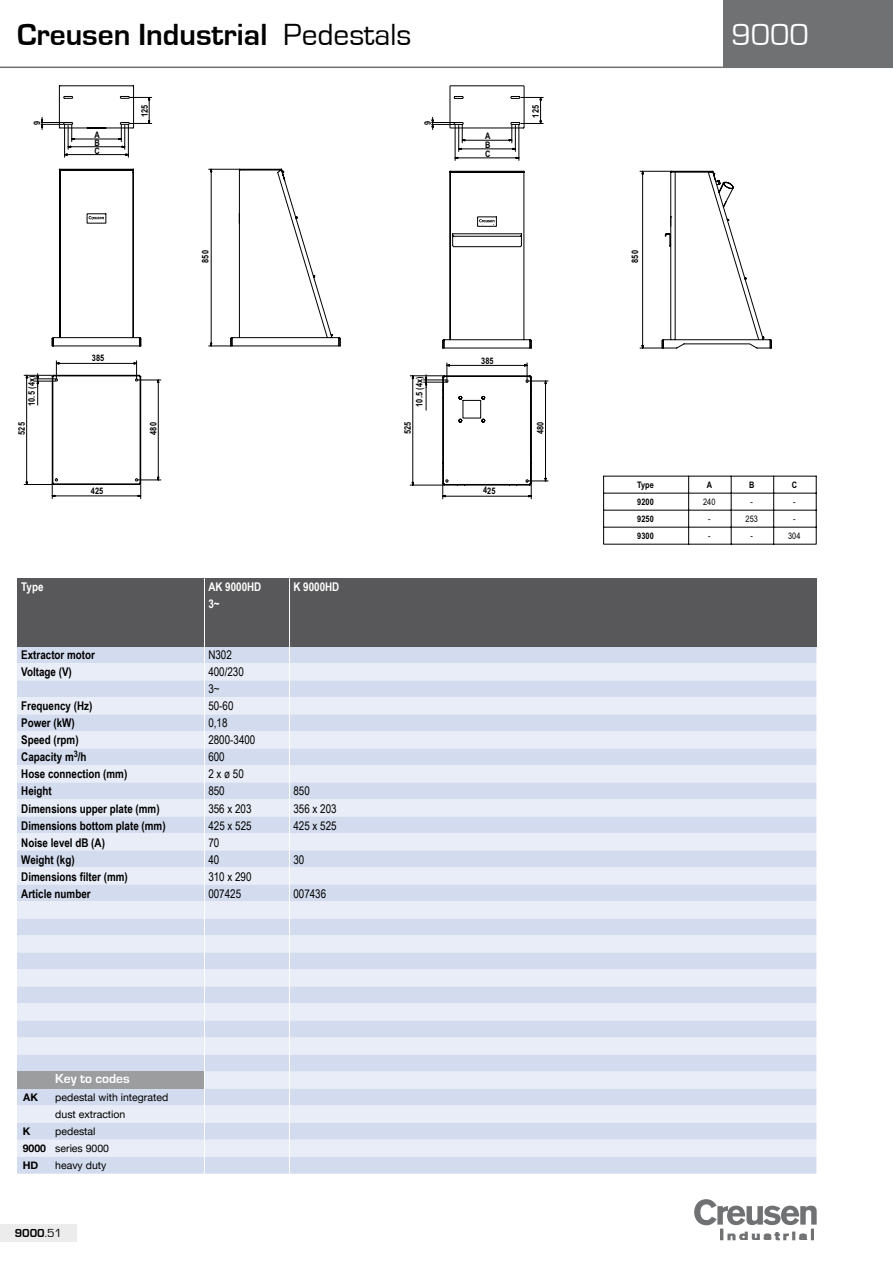
<style>
.page{position:relative;width:893px;height:1263px;background:#fff}
.page>*{position:absolute;margin:0;border:0;box-sizing:border-box;transform-origin:0 0}
.t1{font:700 31.5px "Eurostile";color:#000}
.t2{font:31.5px "Eurostile";color:#fff}
.t3{font:700 13.5px "Eurostile";color:#fff}
.t4{font:700 12px "Arial Narrow";color:#000}
.t5{font:12px/17px "Arial Narrow";color:#000}
.t6{font:700 12px "Arial Narrow";color:#fff}
.t7{font:700 12px "Eurostile";color:#000}
.t8{font:10.5px/17px "Helvetica Neue";color:#000}
.t9{font:700 10.5px "Helvetica Neue";color:#000}
.t10{font:700 9px/7.8px "Arial Narrow";letter-spacing:.01em;color:#000;text-align:justify}
.t11{font:9px/17px "Arial Narrow";letter-spacing:.01em;color:#000}
.s1{font-weight:400}
.s2{font-weight:700}
</style>
<div class="page">
<div style="left:0;top:1225px;width:77px;height:17px;background:#ececed"></div>
<div style="left:723px;top:0;width:170px;height:68px;background:#707173"></div>
<div style="left:17px;top:1140px;width:799px;height:17px;background:#e9edf7"></div>
<div style="left:17px;top:646px;width:799px;height:17px;background:#d3dcee"></div>
<div style="left:17px;top:663px;width:799px;height:17px;background:#e9edf7"></div>
<div style="left:17px;top:680px;width:799px;height:17px;background:#d3dcee"></div>
<div style="left:17px;top:697px;width:799px;height:17px;background:#e9edf7"></div>
<div style="left:17px;top:714px;width:799px;height:17px;background:#d3dcee"></div>
<div style="left:17px;top:731px;width:799px;height:17px;background:#e9edf7"></div>
<div style="left:17px;top:748px;width:799px;height:17px;background:#d3dcee"></div>
<div style="left:17px;top:765px;width:799px;height:17px;background:#e9edf7"></div>
<div style="left:17px;top:782px;width:799px;height:17px;background:#d3dcee"></div>
<div style="left:17px;top:799px;width:799px;height:17px;background:#e9edf7"></div>
<div style="left:17px;top:816px;width:799px;height:17px;background:#d3dcee"></div>
<div style="left:17px;top:833px;width:799px;height:17px;background:#e9edf7"></div>
<div style="left:17px;top:850px;width:799px;height:17px;background:#d3dcee"></div>
<div style="left:17px;top:867px;width:799px;height:17px;background:#e9edf7"></div>
<div style="left:17px;top:884px;width:799px;height:17px;background:#d3dcee"></div>
<div style="left:17px;top:901px;width:799px;height:17px;background:#e9edf7"></div>
<div style="left:17px;top:918px;width:799px;height:17px;background:#d3dcee"></div>
<div style="left:17px;top:935px;width:799px;height:17px;background:#e9edf7"></div>
<div style="left:17px;top:952px;width:799px;height:17px;background:#d3dcee"></div>
<div style="left:17px;top:969px;width:799px;height:17px;background:#e9edf7"></div>
<div style="left:17px;top:986px;width:799px;height:17px;background:#d3dcee"></div>
<div style="left:17px;top:1003px;width:799px;height:17px;background:#e9edf7"></div>
<div style="left:17px;top:1020px;width:799px;height:17px;background:#d3dcee"></div>
<div style="left:17px;top:1037px;width:799px;height:17px;background:#e9edf7"></div>
<div style="left:17px;top:1054px;width:799px;height:17px;background:#d3dcee"></div>
<div style="left:17px;top:1071px;width:799px;height:18px;background:#e9edf7"></div>
<div style="left:17px;top:1089px;width:799px;height:17px;background:#d3dcee"></div>
<div style="left:17px;top:1106px;width:799px;height:17px;background:#e9edf7"></div>
<div style="left:17px;top:1123px;width:799px;height:17px;background:#d3dcee"></div>
<div style="left:17px;top:578px;width:799px;height:68px;background:#58585a"></div>
<div style="left:17px;top:1157px;width:799px;height:17px;background:#d3dcee"></div>
<svg style="left:24px;top:85px;width:317px;height:414px"></svg>
<svg style="left:410px;top:85px;width:406px;height:459px"></svg>
<hr style="left:0;top:67px;width:893px;height:1px;background:#707173">
<div style="left:17px;top:1071px;width:187px;height:18px;background:#9c9d9f"></div>
<hr style="left:204px;top:578px;width:1px;height:596px;background:#fff">
<hr style="left:289px;top:578px;width:1px;height:596px;background:#fff">
<svg style="left:694px;top:1199px;width:123px;height:41px"></svg>
<p class="t1" style="left:17px;top:17px;width:396px">Creusen Industrial <span class="s1">Pedestals</span></p>
<p class="t2" style="left:731px;top:17px;width:79px">9000</p>
<p class="t10" style="left:33px;top:125px;width:6px;rotate:-90deg">9</p>
<p class="t10" style="left:28px;top:406px;width:32px;rotate:-90deg">10.5 (4x)</p>
<p class="t10" style="left:141px;top:117px;width:14px;rotate:-90deg">125</p>
<p class="t10" style="left:532px;top:118px;width:14px;rotate:-90deg">125</p>
<p class="t10" style="left:94px;top:131px;width:7px">A B C</p>
<p class="t10" style="left:424px;top:125px;width:6px;rotate:-90deg">9</p>
<p class="t10" style="left:485px;top:132px;width:7px;line-height:8.7px">A B C</p>
<p class="t10" style="left:201px;top:263px;width:14px;rotate:-90deg">850</p>
<p class="t10" style="left:631px;top:263px;width:14px;rotate:-90deg">850</p>
<p class="t10" style="left:92px;top:354px;width:14px">385</p>
<p class="t10" style="left:481px;top:357px;width:14px">385</p>
<p class="t10" style="left:415px;top:407px;width:32px;rotate:-90deg">10.5 (4x)</p>
<p class="t10" style="left:18px;top:435px;width:14px;rotate:-90deg">525</p>
<p class="t10" style="left:149px;top:435px;width:14px;rotate:-90deg">480</p>
<p class="t10" style="left:404px;top:434px;width:14px;rotate:-90deg">525</p>
<p class="t10" style="left:536px;top:434px;width:14px;rotate:-90deg">480</p>
<p class="t10" style="left:91px;top:487px;width:14px">425</p>
<p class="t10" style="left:483px;top:486px;width:14px">425</p>
<p class="t6" style="left:21px;top:580px;width:24px">Type</p>
<p class="t6" style="left:208px;top:580px;width:55px">AK 9000HD</p>
<p class="t6" style="left:293px;top:580px;width:47px">K 9000HD</p>
<p class="t6" style="left:208px;top:597px;width:13px">3~</p>
<p class="t4" style="left:21px;top:648px;width:75px">Extractor motor</p>
<p class="t5" style="left:208px;top:647px;width:25px">N302</p>
<p class="t4" style="left:21px;top:665px;width:52px">Voltage (V)</p>
<p class="t5" style="left:208px;top:664px;width:37px">400/230<br>3~</p>
<p class="t4" style="left:21px;top:699px;width:73px">Frequency (Hz)</p>
<p class="t5" style="left:208px;top:698px;width:27px">50-60</p>
<p class="t4" style="left:21px;top:716px;width:55px">Power (kW)</p>
<p class="t5" style="left:208px;top:715px;width:21px">0,18</p>
<p class="t4" style="left:21px;top:733px;width:59px">Speed (rpm)</p>
<p class="t5" style="left:208px;top:732px;width:49px">2800-3400</p>
<p class="t4" style="left:21px;top:750px;width:67px">Capacity m<sup>3</sup>/h</p>
<p class="t5" style="left:208px;top:749px;width:18px">600</p>
<p class="t4" style="left:21px;top:767px;width:108px">Hose connection (mm)</p>
<p class="t5" style="left:208px;top:766px;width:37px">2 x ø 50</p>
<p class="t4" style="left:21px;top:784px;width:32px">Height</p>
<p class="t5" style="left:208px;top:783px;width:18px">850</p>
<p class="t5" style="left:293px;top:783px;width:18px">850</p>
<p class="t4" style="left:21px;top:801px;width:140px">Dimensions upper plate (mm)</p>
<p class="t5" style="left:208px;top:800px;width:45px">356 x 203</p>
<p class="t5" style="left:293px;top:800px;width:45px">356 x 203</p>
<p class="t4" style="left:21px;top:818px;width:146px">Dimensions bottom plate (mm)</p>
<p class="t5" style="left:208px;top:817px;width:45px">425 x 525</p>
<p class="t5" style="left:293px;top:817px;width:45px">425 x 525</p>
<p class="t4" style="left:21px;top:835px;width:85px">Noise level dB (A)</p>
<p class="t5" style="left:208px;top:834px;width:12px">70</p>
<p class="t4" style="left:21px;top:852px;width:55px">Weight (kg)</p>
<p class="t5" style="left:208px;top:851px;width:12px">40</p>
<p class="t5" style="left:293px;top:851px;width:12px">30</p>
<p class="t4" style="left:21px;top:869px;width:108px">Dimensions filter (mm)</p>
<p class="t5" style="left:208px;top:868px;width:45px">310 x 290</p>
<p class="t4" style="left:21px;top:886px;width:71px">Article number</p>
<p class="t5" style="left:208px;top:885px;width:34px">007425</p>
<p class="t5" style="left:293px;top:885px;width:34px">007436</p>
<p class="t3" style="left:55px;top:1071px;width:76px">Key to codes</p>
<p class="t9" style="left:23px;top:1091px;width:16px">AK</p>
<p class="t8" style="left:55px;top:1089px;width:114px">pedestal with integrated dust extraction</p>
<p class="t9" style="left:23px;top:1125px;width:9px">K</p>
<p class="t8" style="left:23px;top:1123px;width:88px;text-indent:33px">pedestal<br><span class="s2">9000</span> series 9000<br><span class="s2">HD</span></p>
<p class="t8" style="left:55px;top:1157px;width:53px">heavy duty</p>
<p class="t7" style="left:15px;top:1227px;width:45px">9000<span class="s1">.51</span></p>
<p class="t10" style="left:792px;top:481px;width:7px">C</p>
<p class="t11" style="left:793px;top:510px;width:4px">-</p>
<p class="t10" style="left:637px;top:481px;width:18px">Type</p>
<p class="t10" style="left:637px;top:510px;width:18px;line-height:17px">9250<br>9300</p>
<p class="t10" style="left:707px;top:481px;width:7px">A</p>
<p class="t11" style="left:708px;top:510px;width:4px">- -</p>
<p class="t10" style="left:749px;top:481px;width:7px">B</p>
<p class="t11" style="left:745px;top:510px;width:14px;text-align:center">253 -</p>
<p class="t10" style="left:637px;top:498px;width:18px">9200</p>
<p class="t11" style="left:703px;top:493px;width:14px">240</p>
<p class="t11" style="left:751px;top:493px;width:4px">-</p>
<p class="t11" style="left:793px;top:493px;width:4px">-</p>
<p class="t11" style="left:788px;top:527px;width:14px">304</p>
</div>
